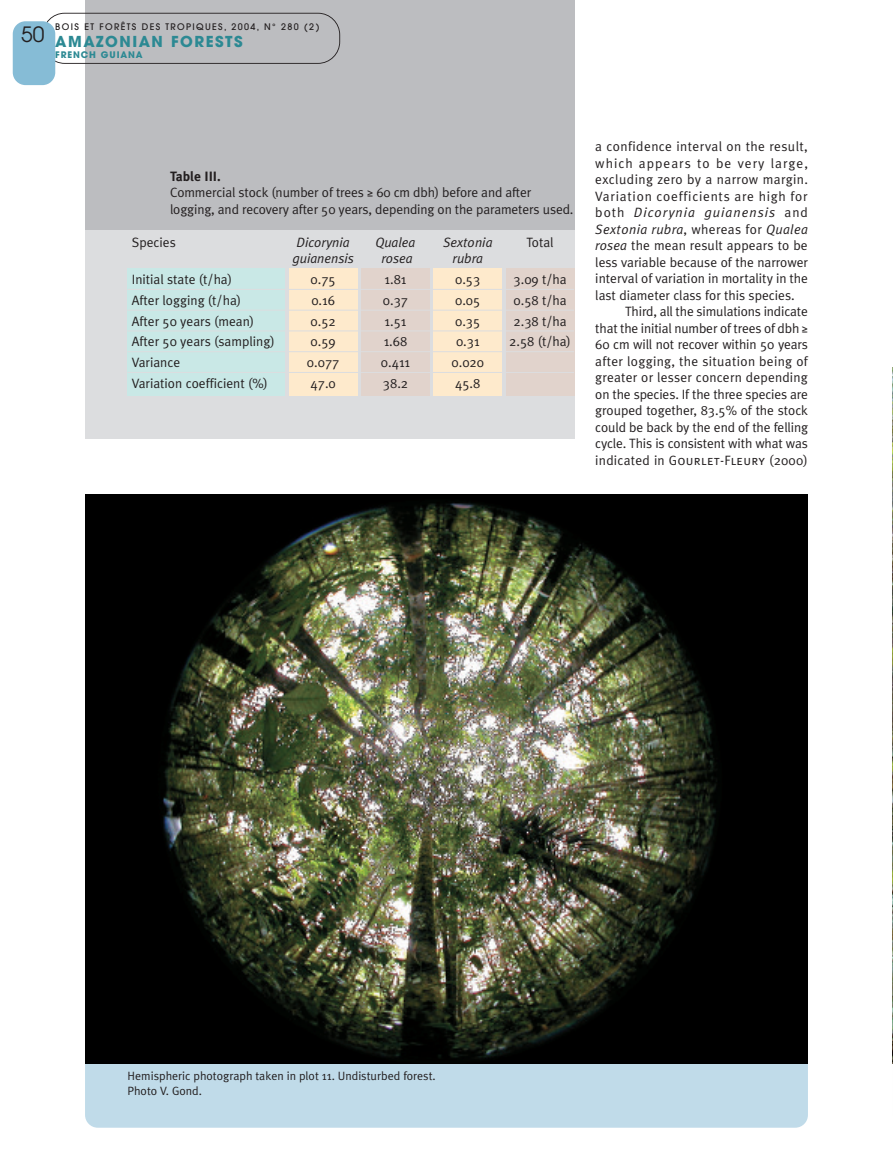
<style>
.page{position:relative;width:893px;height:1149px;background:#fff}
.page>*{position:absolute;margin:0;border:0;box-sizing:border-box;transform-origin:0 0}
.t1{font:21px "Avant Garde";color:#231f20}
.t2{font:700 15px "Avant Garde";letter-spacing:.1em;color:#2c8993}
.t3{font:13.5px/16.5px "Meta Plus Normal";color:#231f20}
.t4{font:13.5px "Meta Plus Normal";letter-spacing:.03em;color:#231f20}
.t5{font:italic 13.5px "Meta Plus Normal";color:#231f20}
.t6{font:13.5px "Meta Plus Normal";letter-spacing:.025em;color:#231f20}
.t7{font:13.5px "Meta Plus Normal";letter-spacing:.055em;color:#231f20}
.t8{font:13.5px "Meta Plus Normal";letter-spacing:.02em;color:#231f20}
.t9{font:italic 13.5px "Meta Plus Normal";letter-spacing:.025em;color:#231f20}
.t10{font:13.5px "Meta Plus Normal";letter-spacing:.075em;color:#231f20}
.t11{font:italic 13.5px "Meta Plus Normal";letter-spacing:.075em;color:#231f20}
.t12{font:700 13.5px "Meta Plus";color:#231f20}
.t13{font:12px/15px "Meta Plus Normal";color:#231f20}
.t14{font:500 9px "Avant Garde";letter-spacing:.15em;color:#231f20}
.t15{font:700 9px "Avant Garde";letter-spacing:.1em;color:#2c8993}
.s1{font-style:normal}
.s2{font-style:italic}
.s3{font-family:"Meta Plus Normal Caps"}
</style>
<div class="page">
<div style="left:85px;top:771px;width:723px;height:356px;background:#c0dbe9;border-radius:13px"></div>
<img style="left:85px;top:494px;width:723px;height:569px">
<div style="left:85px;top:0;width:489px;height:402px;background:#bcbdc0"></div>
<div style="left:85px;top:230px;width:489px;height:208px;background:#dcdddf"></div>
<div style="left:128px;top:268px;width:157px;height:127px;background:#c9e8e6"></div>
<div style="left:289px;top:268px;width:68px;height:127px;background:#feeacc"></div>
<div style="left:361px;top:268px;width:68px;height:127px;background:#e1d3cc"></div>
<div style="left:434px;top:268px;width:68px;height:127px;background:#feeacc"></div>
<div style="left:506px;top:268px;width:68px;height:127px;background:#e1d3cc"></div>
<hr style="left:128px;top:289px;width:446px;height:1px;background:#dcdddf">
<hr style="left:128px;top:310px;width:446px;height:1px;background:#dcdddf">
<hr style="left:128px;top:330px;width:446px;height:1px;background:#dcdddf">
<hr style="left:128px;top:351px;width:446px;height:1px;background:#dcdddf">
<hr style="left:128px;top:372px;width:446px;height:1px;background:#dcdddf">
<svg style="left:46px;top:13px;width:294px;height:51px"></svg>
<div style="left:13px;top:21px;width:42px;height:64px;background:#86bcd6;border-radius:13px"></div>
<img style="left:892px;top:368px;width:1px;height:695px">
<h1 class="t1" style="left:21px;top:26px;width:25px">50</h1>
<p class="t14" style="left:55px;top:23px;width:266px">BOIS ET FORÊTS DES TROPIQUES, 2004, N° 280 (2)</p>
<p class="t15" style="left:55px;top:51px;width:89px">FRENCH GUIANA</p>
<p class="t2" style="left:55px;top:36px;width:189px">AMAZONIAN FORESTS</p>
<p class="t12" style="left:170px;top:168px;width:52px">Table III.</p>
<p class="t3" style="left:170px;top:184px;width:405px">Commercial stock (number of trees ≥ 60 cm dbh) before and after logging, and recovery after 50 years, depending on the parameters used.</p>
<p class="t3" style="left:132px;top:234px;width:46px">Species</p>
<p class="t5" style="left:297px;top:234px;width:55px">Dicorynia</p>
<p class="t5" style="left:375px;top:234px;width:41px">Qualea</p>
<p class="t5" style="left:443px;top:234px;width:51px">Sextonia</p>
<p class="t3" style="left:526px;top:234px;width:29px">Total</p>
<p class="t5" style="left:292px;top:251px;width:63px">guianensis</p>
<p class="t5" style="left:381px;top:251px;width:33px">rosea</p>
<p class="t5" style="left:453px;top:251px;width:32px">rubra</p>
<p class="t3" style="left:132px;top:271px;width:102px">Initial state (t/ha)</p>
<p class="t3" style="left:311px;top:271px;width:27px">0.75</p>
<p class="t3" style="left:385px;top:271px;width:23px">1.81</p>
<p class="t3" style="left:455px;top:271px;width:27px">0.53</p>
<p class="t3" style="left:513px;top:271px;width:55px">3.09 t/ha</p>
<p class="t3" style="left:132px;top:292px;width:111px">After logging (t/ha)</p>
<p class="t3" style="left:311px;top:292px;width:25px">0.16</p>
<p class="t3" style="left:383px;top:292px;width:27px">0.37</p>
<p class="t3" style="left:455px;top:292px;width:27px">0.05</p>
<p class="t3" style="left:513px;top:292px;width:55px">0.58 t/ha</p>
<p class="t3" style="left:132px;top:313px;width:124px">After 50 years (mean)</p>
<p class="t3" style="left:311px;top:313px;width:27px">0.52</p>
<p class="t3" style="left:385px;top:313px;width:23px">1.51</p>
<p class="t3" style="left:455px;top:313px;width:27px">0.35</p>
<p class="t3" style="left:513px;top:313px;width:55px">2.38 t/ha</p>
<p class="t3" style="left:132px;top:333px;width:144px">After 50 years (sampling)</p>
<p class="t3" style="left:311px;top:333px;width:27px">0.59</p>
<p class="t3" style="left:384px;top:333px;width:25px">1.68</p>
<p class="t3" style="left:456px;top:333px;width:25px">0.31</p>
<p class="t3" style="left:509px;top:333px;width:63px">2.58 (t/ha)</p>
<p class="t3" style="left:132px;top:354px;width:50px">Variance</p>
<p class="t3" style="left:307px;top:354px;width:34px">0.077</p>
<p class="t3" style="left:381px;top:354px;width:31px">0.411</p>
<p class="t3" style="left:452px;top:354px;width:34px">0.020</p>
<p class="t3" style="left:132px;top:375px;width:138px">Variation coefficient (%)</p>
<p class="t3" style="left:311px;top:375px;width:27px">47.0</p>
<p class="t3" style="left:383px;top:375px;width:27px">38.2</p>
<p class="t3" style="left:455px;top:375px;width:27px">45.8</p>
<p class="t4" style="left:595px;top:138px;width:214px">a confidence interval on the result,</p>
<p class="t10" style="left:595px;top:155px;width:214px">which appears to be very large,</p>
<p class="t4" style="left:595px;top:171px;width:214px">excluding zero by a narrow margin.</p>
<p class="t7" style="left:595px;top:188px;width:214px">Variation coefficients are high for</p>
<p class="t11" style="left:595px;top:204px;width:214px"><span class="s1">both</span> Dicorynia guianensis <span class="s1">and</span></p>
<p class="t9" style="left:595px;top:221px;width:214px">Sextonia rubra<span class="s1">, whereas for</span> Qualea</p>
<p class="t3" style="left:595px;top:237px;width:214px"><span class="s2">rosea</span> the mean result appears to be</p>
<p class="t3" style="left:595px;top:254px;width:214px">less variable because of the narrower</p>
<p class="t3" style="left:595px;top:270px;width:214px">interval of variation in mortality in the</p>
<p class="t3" style="left:595px;top:287px;width:201px">last diameter class for this species.</p>
<p class="t3" style="left:625px;top:303px;width:184px">Third, all the simulations indicate</p>
<p class="t3" style="left:595px;top:320px;width:214px">that the initial number of trees of dbh ≥</p>
<p class="t3" style="left:595px;top:336px;width:214px">60 cm will not recover within 50 years</p>
<p class="t6" style="left:595px;top:353px;width:214px">after logging, the situation being of</p>
<p class="t3" style="left:595px;top:369px;width:214px">greater or lesser concern depending</p>
<p class="t3" style="left:595px;top:386px;width:214px">on the species. If the three species are</p>
<p class="t3" style="left:595px;top:402px;width:214px">grouped together, 83.5% of the stock</p>
<p class="t3" style="left:595px;top:419px;width:214px">could be back by the end of the felling</p>
<p class="t3" style="left:595px;top:435px;width:214px">cycle. This is consistent with what was</p>
<p class="t8" style="left:595px;top:452px;width:214px">indicated in <span class="s3">Gourlet-Fleury</span> (2000)</p>
<p class="t13" style="left:128px;top:1068px;width:310px">Hemispheric photograph taken in plot 11. Undisturbed forest.<br>Photo V. Gond.</p>
</div>
